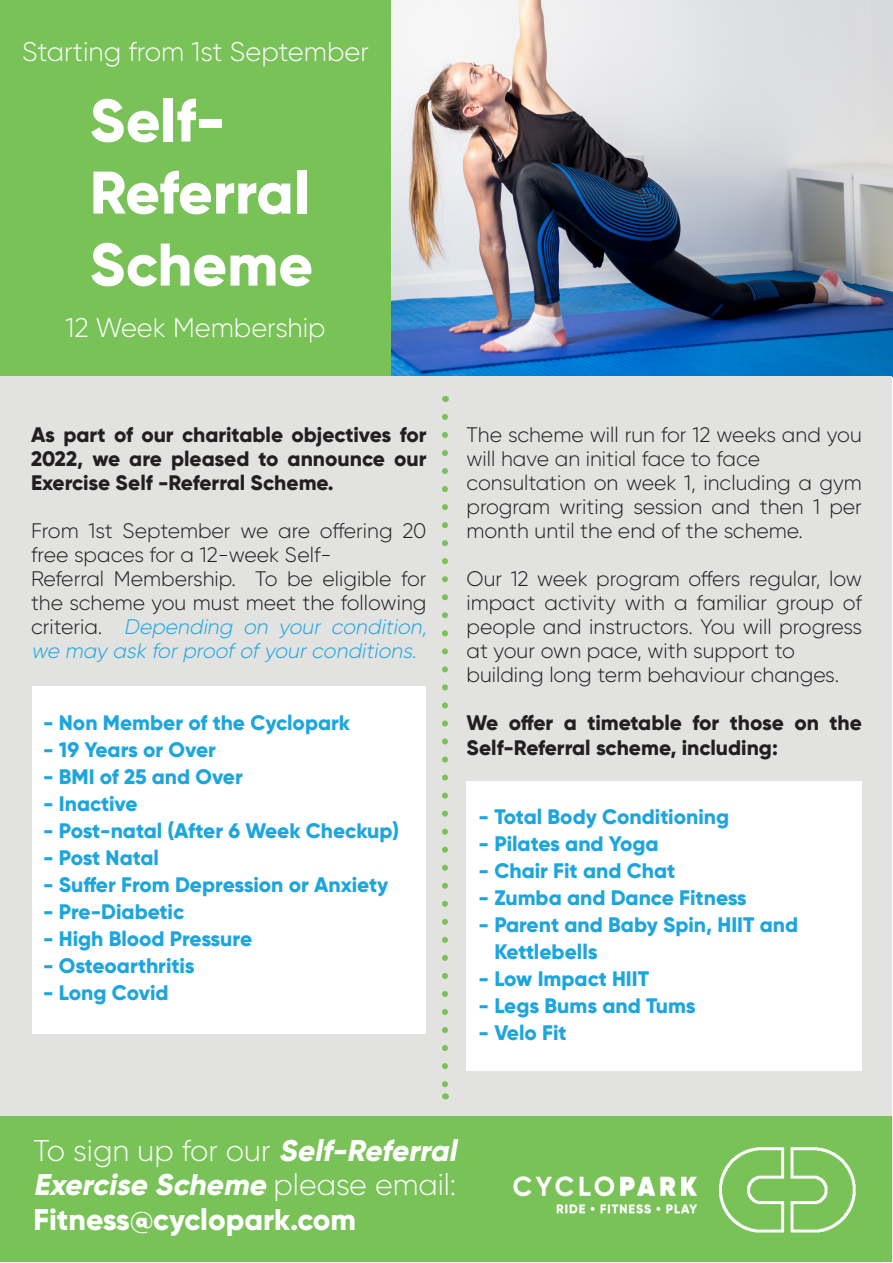
<style>
.page{position:relative;width:893px;height:1263px;background:#fff}
.page>*{position:absolute;margin:0;border:0;box-sizing:border-box;transform-origin:0 0}
.t1{font:800 60px/72px "Gilroy";color:#fff}
.t2{font:300 30px "Gilroy";color:#fff}
.t3{font:italic 800 30px "Gilroy";color:#fff}
.t4{font:800 30px "Gilroy";color:#fff}
.t5{font:300 27px "Gilroy";color:#fff}
.t6{font:300 21px/24px "Gilroy";color:#231f20}
.t7{font:800 21px "Gilroy";color:#1da5de}
.t8{font:800 21px/24px "Gilroy";color:#231f20;text-align:justify}
.s1{font-style:italic;color:#1da5de}
.s2{font-weight:800;font-style:italic}
.s3{font-weight:300;font-style:normal}
</style>
<div class="page">
<div style="left:0;top:0;width:391px;height:376px;background:#78c257"></div>
<img style="left:391px;top:0;width:502px;height:376px">
<div style="left:1px;top:376px;width:891px;height:886px;background:#e2e2e1"></div>
<div style="left:1px;top:1116px;width:891px;height:146px;background:#78c257"></div>
<div style="left:32px;top:686px;width:394px;height:347px;background:#fff"></div>
<div style="left:466px;top:782px;width:396px;height:289px;background:#fff"></div>
<svg style="left:442px;top:417px;width:6px;height:670px"></svg>
<img style="left:513px;top:1147px;width:343px;height:86px">
<p class="t5" style="left:22px;top:35px;width:348px">Starting from 1st September</p>
<p class="t1" style="left:90px;top:84px;width:137px">Self-</p>
<p class="t1" style="left:90px;top:156px;width:225px">Referral<br>Scheme</p>
<p class="t5" style="left:65px;top:311px;width:262px">12 Week Membership</p>
<p class="t8" style="left:31px;top:423px;width:397px">As part of our charitable objectives for 2022, we are pleased to announce our Exercise Self -Referral Scheme.</p>
<p class="t6" style="left:31px;top:518px;width:397px">From 1st September we are offering 20 free spaces for a 12-week Self-</p>
<p class="t6" style="left:31px;top:566px;width:401px">Referral Membership. To be eligible for the scheme you must meet the following c r i t e r i a . <span class="s1">Depending on your condition, we may ask forproofofyourconditions.</span></p>
<p class="t7" style="left:43px;top:709px;width:309px">- Non Member of the Cyclopark</p>
<p class="t7" style="left:43px;top:736px;width:174px">- 19 Years or Over</p>
<p class="t7" style="left:43px;top:763px;width:201px">- BMI of 25 and Over</p>
<p class="t7" style="left:43px;top:790px;width:96px">- Inactive</p>
<p class="t7" style="left:43px;top:817px;width:358px">- Post-natal (After 6 Week Checkup)</p>
<p class="t7" style="left:43px;top:844px;width:117px">- Post Natal</p>
<p class="t7" style="left:43px;top:871px;width:347px">- Suffer From Depression or Anxiety</p>
<p class="t7" style="left:43px;top:898px;width:143px">- Pre-Diabetic</p>
<p class="t7" style="left:43px;top:925px;width:211px">- High Blood Pressure</p>
<p class="t7" style="left:43px;top:952px;width:153px">- Osteoarthritis</p>
<p class="t7" style="left:43px;top:979px;width:127px">- Long Covid</p>
<p class="t6" style="left:466px;top:422px;width:397px">The scheme will run for 12 weeks and you will have an initial face to face</p>
<p class="t6" style="left:466px;top:470px;width:397px;text-align:justify">consultation on week 1, including a gym program writing session and then 1 per month until the end of the scheme.</p>
<p class="t6" style="left:466px;top:566px;width:397px;text-align:justify">Our 12 week program offers regular, low impact activity with a familiar group of people and instructors. You will progress at your own pace, with support to</p>
<p class="t6" style="left:466px;top:662px;width:374px">building long term behaviour changes.</p>
<p class="t8" style="left:466px;top:710px;width:397px;line-height:25.2px">We offer a timetable for those on the<br>Self-Referral scheme, including:</p>
<p class="t7" style="left:479px;top:804px;width:252px">- Total Body Conditioning</p>
<p class="t7" style="left:479px;top:831px;width:182px">- Pilates and Yoga</p>
<p class="t7" style="left:479px;top:858px;width:198px">- Chair Fit and Chat</p>
<p class="t7" style="left:479px;top:885px;width:270px">- Zumba and Dance Fitness</p>
<p class="t7" style="left:479px;top:912px;width:321px">- Parent and Baby Spin, HIIT and</p>
<p class="t7" style="left:494px;top:939px;width:105px">Kettlebells</p>
<p class="t7" style="left:479px;top:966px;width:172px">- Low Impact HIIT</p>
<p class="t7" style="left:479px;top:993px;width:219px">- Legs Bums and Tums</p>
<p class="t7" style="left:479px;top:1020px;width:90px">- Velo Fit</p>
<p class="t2" style="left:33px;top:1132px;width:431px">To s i g n u p fo r o u r <span class="s2">Self-Referral</span></p>
<p class="t3" style="left:33px;top:1166px;width:424px">Exercise Scheme <span class="s3">p l e a s e e m a i l :</span></p>
<p class="t4" style="left:33px;top:1200px;width:324px">Fitness@cyclopark.com</p>
</div>
